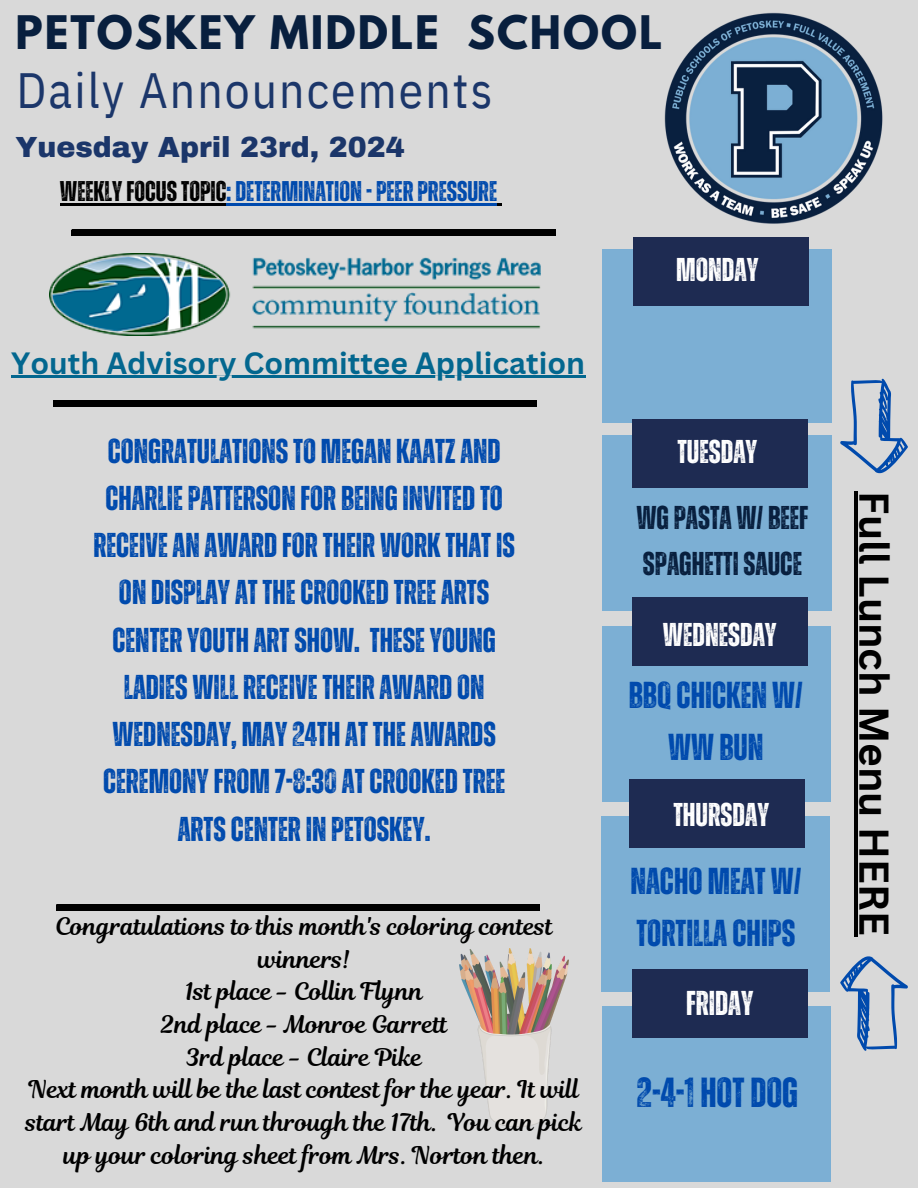
<style>
.page{position:relative;width:918px;height:1188px;background:#d9d9d9}
.page>*{position:absolute;margin:0;border:0;box-sizing:border-box;transform-origin:0 0}
.t1{font:49.5px "IBM Plex Sans Cond";letter-spacing:.04em;color:#1b366a}
.t2{font:700 42px "Zuume Rough";color:#004aad}
.t3{font:700 40.95px "League Spartan";letter-spacing:.05em;color:#081f3e}
.t4{font:700 40.5px "Canva Sans";color:#000}
.t5{font:700 37.5px/51.8px "Zuume Rough";color:#004aad;text-align:center}
.t6{font:700 34.5px/47.2px "Zuume Rough";color:#004aad;text-align:center}
.t7{font:700 34.5px "Zuume Rough";color:#fff}
.t8{font:700 33px "Zuume Rough";color:#fff}
.t9{font:700 33px/46.2px "Zuume Rough";color:#081f3e}
.t10{font:700 30px "Canva Sans";color:#03678f}
.t11{font:700 28.5px "Zuume Rough";color:#004aad}
.t12{font:900 28.5px "Archivo";color:#1b366a}
.t13{font:24px/32.7px "Magnolia Script";color:#000;text-align:center}
.s1{color:#000}
</style>
<div class="page">
<img style="left:664px;top:12px;width:219px;height:212px">
<div style="left:603px;top:435px;width:229px;height:176px;background:#7cafd4"></div>
<div style="left:603px;top:249px;width:229px;height:174px;background:#7cafd4"></div>
<div style="left:633px;top:237px;width:175px;height:69px;background:#1e2b52"></div>
<div style="left:603px;top:626px;width:228px;height:175px;background:#7cafd4"></div>
<div style="left:632px;top:598px;width:175px;height:68px;background:#1e2b52"></div>
<div style="left:603px;top:1006px;width:228px;height:175px;background:#7cafd4"></div>
<div style="left:602px;top:816px;width:228px;height:175px;background:#7cafd4"></div>
<div style="left:632px;top:969px;width:175px;height:69px;background:#1e2b52"></div>
<div style="left:630px;top:779px;width:175px;height:69px;background:#1e2b52"></div>
<hr style="left:854px;top:491px;width:3px;height:445px;background:#000">
<svg style="left:840px;top:956px;width:68px;height:95px"></svg>
<div style="left:633px;top:420px;width:175px;height:68px;background:#1e2b52"></div>
<svg style="left:840px;top:379px;width:68px;height:94px"></svg>
<div style="left:72px;top:230px;width:483px;height:5px;background:#000"></div>
<img style="left:50px;top:254px;width:490px;height:82px">
<div style="left:53px;top:401px;width:483px;height:5px;background:#000"></div>
<div style="left:57px;top:905px;width:483px;height:5px;background:#000"></div>
<img style="left:459px;top:949px;width:109px;height:178px">
<hr style="left:11px;top:376px;width:574px;height:2px;background:#03678f">
<hr style="left:60px;top:203px;width:167px;height:3px;background:#000">
<hr style="left:227px;top:203px;width:270px;height:3px;background:#004aad">
<svg style="left:497px;top:203px;width:4px;height:3px"></svg>
<p class="t3" style="left:15px;top:12px;width:648px">PETOSKEY MIDDLE SCHOOL</p>
<h4 class="t1" style="left:17px;top:57px;width:477px">Daily Announcements</h4>
<p class="t12" style="left:15px;top:132px;width:391px">Yuesday April 23rd, 2024</p>
<p class="t11" style="left:60px;top:178px;width:439px"><span class="s1">WEEKLYFOCUSTOPIC</span>:DETERMINATION -PEERPRESSURE</p>
<p class="t10" style="left:11px;top:342px;width:576px">Youth Advisory Committee Application</p>
<h4 class="t6" style="left:93px;top:429px;width:423px">CONGRATULATIONSTOMEGAN KAATZAND CHARLIEPATTERSON FORBEINGINVITEDTO RECEIVEAN AWARDFORTHEIRWORKTHATIS ON DISPLAYATTHECROOKEDTREEARTS CENTERYOUTHARTSHOW. THESEYOUNG LADIESWILLRECEIVETHEIRAWARDON WEDNESDAY,MAY24THATTHEAWARDS CEREMONYFROM7-8:30ATCROOKEDTREE ARTSCENTERIN PETOSKEY.</h4>
<h3 class="t13" style="left:55px;top:910px;width:499px">Congratulations to this month's coloring contest winners!</h3>
<p class="t13" style="left:185px;top:976px;width:240px">1st place - Collin Flynn</p>
<h5 class="t13" style="left:161px;top:1008px;width:289px">2nd place - Monroe Garrett</h5>
<h5 class="t13" style="left:186px;top:1041px;width:238px">3rd place - Claire Pike</h5>
<h5 class="t13" style="left:26px;top:1073px;width:558px">Next month will be the last contest for the year. It will start May 6th and run through the 17th. You can pick up your coloring sheet from Mrs. Norton then.</h5>
<h6 class="t8" style="left:676px;top:255px;width:84px">MONDAY</h6>
<p class="t8" style="left:677px;top:437px;width:81px">TUESDAY</p>
<p class="t9" style="left:636px;top:496px;width:174px">WGPASTAW/BEEF<br>SPAGHETTISAUCE</p>
<h5 class="t8" style="left:663px;top:619px;width:115px">WEDNESDAY</h5>
<p class="t5" style="left:629px;top:671px;width:176px">BBQCHICKENW/<br>WWBUN</p>
<p class="t8" style="left:673px;top:799px;width:97px">THURSDAY</p>
<p class="t5" style="left:630px;top:857px;width:173px;text-align:left">NACHOMEATW/<br>TORTILLACHIPS</p>
<h2 class="t7" style="left:686px;top:987px;width:69px">FRIDAY</h2>
<h5 class="t2" style="left:637px;top:1074px;width:163px">2-4-1HOTDOG</h5>
<h1 class="t4" style="left:903px;top:491px;width:446px;rotate:90deg">Full Lunch Menu HERE</h1>
</div>
